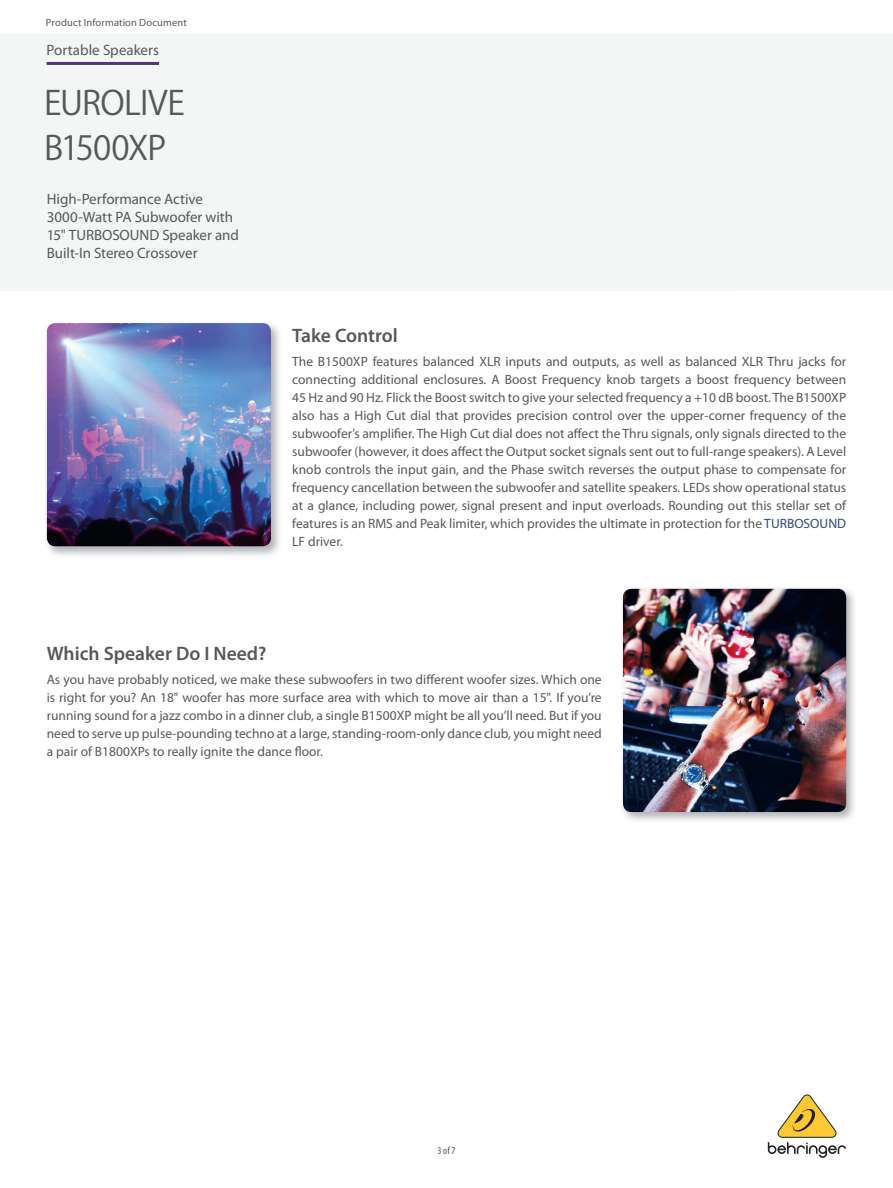
<style>
.page{position:relative;width:893px;height:1188px;background:#fff}
.page>*{position:absolute;margin:0;border:0;box-sizing:border-box;transform-origin:0 0}
.t1{font:33px/44.8px "Koz Go Pro Regular 90 pv RKSJ H";letter-spacing:-.025em;color:#57585a}
.t2{font:600 19.5px "Myriad Pro";color:#57585a}
.t3{font:15px/18px "Myriad Pro";letter-spacing:-.005em;color:#57585a}
.t4{font:13.5px/18px "Myriad Pro";color:#57585a;text-align:justify}
.t5{font:10.5px "Myriad Pro";letter-spacing:.015em;color:#57585a}
.t6{font:condensed 10.5px "Myriad Pro";color:#57585a}
.s1{color:#2f4983}
</style>
<div class="page">
<hr style="left:47px;top:62px;width:112px;height:3px;background:#533676">
<svg style="left:768px;top:1094px;width:78px;height:64px"></svg>
<img style="left:45px;top:322px;width:236px;height:234px">
<img style="left:47px;top:323px;width:224px;height:223px;border-radius:9px">
<img style="left:622px;top:587px;width:234px;height:234px">
<img style="left:623px;top:589px;width:223px;height:223px;border-radius:9px">
<p class="t5" style="left:46px;top:18px;width:142px">Product Information Document</p>
<p class="t3" style="left:47px;top:42px;width:114px">Portable Speakers</p>
<h1 class="t1" style="left:44px;top:85px;width:142px">EUROLIVE<br>B1500XP</h1>
<p class="t3" style="left:47px;top:191px;width:194px">High-Performance Active<br>3000-Watt PA Subwoofer with<br>15" TURBOSOUND Speaker and<br>Built-In Stereo Crossover</p>
<h2 class="t2" style="left:292px;top:328px;width:107px">Take Control</h2>
<p class="t4" style="left:292px;top:354px;width:556px">The B1500XP features balanced XLR inputs and outputs, as well as balanced XLR Thru jacks for connecting additional enclosures. A Boost Frequency knob targets a boost frequency between 45 Hz and 90 Hz. Flick the Boost switch to give your selected frequency a +10 dB boost. The B1500XP also has a High Cut dial that provides precision control over the upper-corner frequency of the subwoofer’s amplifier. The High Cut dial does not affect the Thru signals, only signals directed to the subwoofer (however, it does affect the Output socket signals sent out to full-range speakers). A Level knob controls the input gain, and the Phase switch reverses the output phase to compensate for frequency cancellation between the subwoofer and satellite speakers. LEDs show operational status at a glance, including power, signal present and input overloads. Rounding out this stellar set of features is an RMS and Peak limiter, which provides the ultimate in protection for the <span class="s1">TURBOSOUND </span>LF driver.</p>
<h2 class="t2" style="left:47px;top:646px;width:221px">Which Speaker Do I Need?</h2>
<p class="t4" style="left:47px;top:672px;width:556px">As you have probably noticed, we make these subwoofers in two different woofer sizes. Which one is right for you? An 18" woofer has more surface area with which to move air than a 15". If you’re running sound for a jazz combo in a dinner club, a single B1500XP might be all you’ll need. But if you need to serve up pulse-pounding techno at a large, standing-room-only dance club, you might need a pair of B1800XPs to really ignite the dance floor.</p>
<p class="t6" style="left:437px;top:1147px;width:20px">3 of 7</p>
</div>
